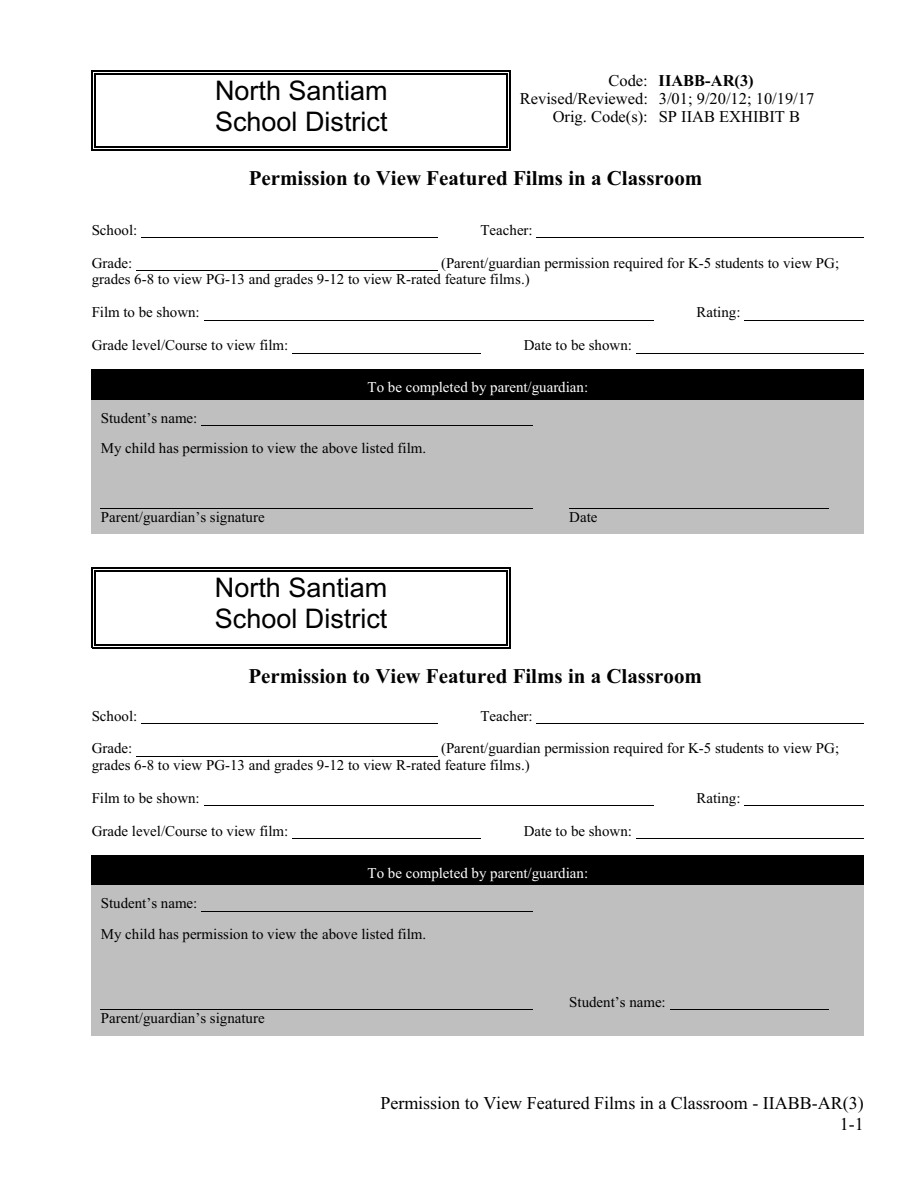
<style>
.page{position:relative;width:918px;height:1188px;background:#fff}
.page>*{position:absolute;margin:0;border:0;box-sizing:border-box;transform-origin:0 0}
.t1{font:27px/31.2px "Arial";color:#000}
.t2{font:700 21px "Times New Roman";color:#000}
.t3{font:18px/21px "Times New Roman";color:#000;text-align:right}
.t4{font:16.5px "Times New Roman";color:#000}
.t5{font:700 16.5px "Times New Roman";color:#000}
.t6{font:15px/16.5px "Times New Roman";color:#000}
.t7{font:15px "Times New Roman";color:#fff}
.s1{font-weight:400}
</style>
<div class="page">
<div style="left:92px;top:369px;width:772px;height:31px;background:#000"></div>
<div style="left:92px;top:400px;width:772px;height:30px;background:#bfbfbf"></div>
<div style="left:92px;top:430px;width:468px;height:52px;background:#bfbfbf"></div>
<div style="left:560px;top:430px;width:304px;height:52px;background:#bfbfbf"></div>
<div style="left:92px;top:482px;width:468px;height:52px;background:#bfbfbf"></div>
<div style="left:560px;top:482px;width:304px;height:52px;background:#bfbfbf"></div>
<div style="left:92px;top:855px;width:772px;height:30px;background:#000"></div>
<div style="left:92px;top:886px;width:772px;height:30px;background:#bfbfbf"></div>
<div style="left:92px;top:916px;width:468px;height:68px;background:#bfbfbf"></div>
<div style="left:560px;top:916px;width:304px;height:68px;background:#bfbfbf"></div>
<div style="left:92px;top:984px;width:468px;height:51px;background:#bfbfbf"></div>
<div style="left:560px;top:984px;width:304px;height:51px;background:#bfbfbf"></div>
<hr style="left:95px;top:73px;width:1px;height:75px;background:#000">
<hr style="left:506px;top:73px;width:2px;height:75px;background:#000">
<hr style="left:95px;top:73px;width:413px;height:1px;background:#000">
<hr style="left:95px;top:147px;width:413px;height:1px;background:#000">
<hr style="left:92px;top:70px;width:1px;height:81px;background:#000">
<hr style="left:509px;top:70px;width:2px;height:81px;background:#000">
<hr style="left:92px;top:70px;width:419px;height:2px;background:#000">
<hr style="left:92px;top:150px;width:419px;height:1px;background:#000">
<hr style="left:95px;top:570px;width:1px;height:75px;background:#000">
<hr style="left:506px;top:570px;width:2px;height:75px;background:#000">
<hr style="left:95px;top:570px;width:413px;height:2px;background:#000">
<hr style="left:95px;top:644px;width:413px;height:1px;background:#000">
<hr style="left:92px;top:567px;width:1px;height:81px;background:#000">
<hr style="left:509px;top:567px;width:2px;height:81px;background:#000">
<hr style="left:92px;top:567px;width:418px;height:2px;background:#000">
<hr style="left:92px;top:647px;width:418px;height:1px;background:#000">
<hr style="left:141px;top:237px;width:296px;height:1px;background:#000">
<hr style="left:537px;top:237px;width:327px;height:1px;background:#000">
<hr style="left:136px;top:270px;width:301px;height:1px;background:#000">
<hr style="left:204px;top:320px;width:449px;height:1px;background:#000">
<hr style="left:744px;top:320px;width:120px;height:1px;background:#000">
<hr style="left:292px;top:353px;width:189px;height:1px;background:#000">
<hr style="left:636px;top:353px;width:228px;height:1px;background:#000">
<hr style="left:201px;top:425px;width:332px;height:1px;background:#000">
<hr style="left:101px;top:508px;width:432px;height:1px;background:#000">
<hr style="left:569px;top:508px;width:259px;height:1px;background:#000">
<hr style="left:141px;top:723px;width:296px;height:1px;background:#000">
<hr style="left:537px;top:723px;width:327px;height:1px;background:#000">
<hr style="left:136px;top:756px;width:301px;height:1px;background:#000">
<hr style="left:204px;top:805px;width:449px;height:1px;background:#000">
<hr style="left:744px;top:805px;width:120px;height:1px;background:#000">
<hr style="left:292px;top:838px;width:189px;height:1px;background:#000">
<hr style="left:636px;top:838px;width:228px;height:1px;background:#000">
<hr style="left:201px;top:911px;width:332px;height:1px;background:#000">
<hr style="left:101px;top:1009px;width:432px;height:1px;background:#000">
<hr style="left:670px;top:1009px;width:158px;height:1px;background:#000">
<h1 class="t1" style="left:215px;top:77px;width:174px">North Santiam<br>School District</h1>
<p class="t5" style="left:609px;top:75px;width:147px"><span class="s1">Code:</span> IIABB-AR(3)</p>
<p class="t4" style="left:520px;top:93px;width:296px">Revised/Reviewed: 3/01; 9/20/12; 10/19/17</p>
<p class="t4" style="left:553px;top:111px;width:249px">Orig. Code(s): SP IIAB EXHIBIT B</p>
<h2 class="t2" style="left:249px;top:170px;width:455px">Permission to View Featured Films in a Classroom</h2>
<p class="t6" style="left:92px;top:223px;width:47px">School:</p>
<p class="t6" style="left:481px;top:223px;width:54px">Teacher:</p>
<p class="t6" style="left:92px;top:256px;width:42px">Grade:</p>
<p class="t6" style="left:92px;top:256px;width:749px;text-indent:349px">(Parent/guardian permission required for K-5 students to view PG; grades 6-8 to view PG-13 and grades 9-12 to view R-rated feature films.)</p>
<p class="t6" style="left:92px;top:305px;width:109px">Film to be shown:</p>
<p class="t6" style="left:697px;top:305px;width:45px">Rating:</p>
<p class="t6" style="left:92px;top:338px;width:198px">Grade level/Course to view film:</p>
<p class="t6" style="left:524px;top:338px;width:110px">Date to be shown:</p>
<p class="t7" style="left:368px;top:382px;width:222px">To be completed by parent/guardian:</p>
<p class="t6" style="left:101px;top:404px;width:327px;line-height:30.8px">Student’s name:<br>My child has permission to view the above listed film.</p>
<p class="t6" style="left:101px;top:510px;width:165px">Parent/guardian’s signature</p>
<p class="t6" style="left:569px;top:510px;width:30px">Date</p>
<h1 class="t1" style="left:215px;top:574px;width:174px">North Santiam<br>School District</h1>
<h2 class="t2" style="left:248px;top:669px;width:455px">Permission to View Featured Films in a Classroom</h2>
<p class="t6" style="left:92px;top:709px;width:47px">School:</p>
<p class="t6" style="left:481px;top:709px;width:54px">Teacher:</p>
<p class="t6" style="left:92px;top:742px;width:42px">Grade:</p>
<p class="t6" style="left:92px;top:742px;width:749px;text-indent:349px">(Parent/guardian permission required for K-5 students to view PG; grades 6-8 to view PG-13 and grades 9-12 to view R-rated feature films.)</p>
<p class="t6" style="left:92px;top:791px;width:109px">Film to be shown:</p>
<p class="t6" style="left:697px;top:791px;width:45px">Rating:</p>
<p class="t6" style="left:92px;top:824px;width:198px">Grade level/Course to view film:</p>
<p class="t6" style="left:524px;top:824px;width:110px">Date to be shown:</p>
<p class="t7" style="left:368px;top:867px;width:222px">To be completed by parent/guardian:</p>
<p class="t6" style="left:101px;top:890px;width:327px;line-height:30.8px">Student’s name:<br>My child has permission to view the above listed film.</p>
<p class="t6" style="left:101px;top:1011px;width:165px">Parent/guardian’s signature</p>
<p class="t6" style="left:569px;top:995px;width:98px">Student’s name:</p>
<p class="t3" style="left:380px;top:1094px;width:485px">Permission to View Featured Films in a Classroom - IIABB-AR(3)<br>1-1</p>
</div>
